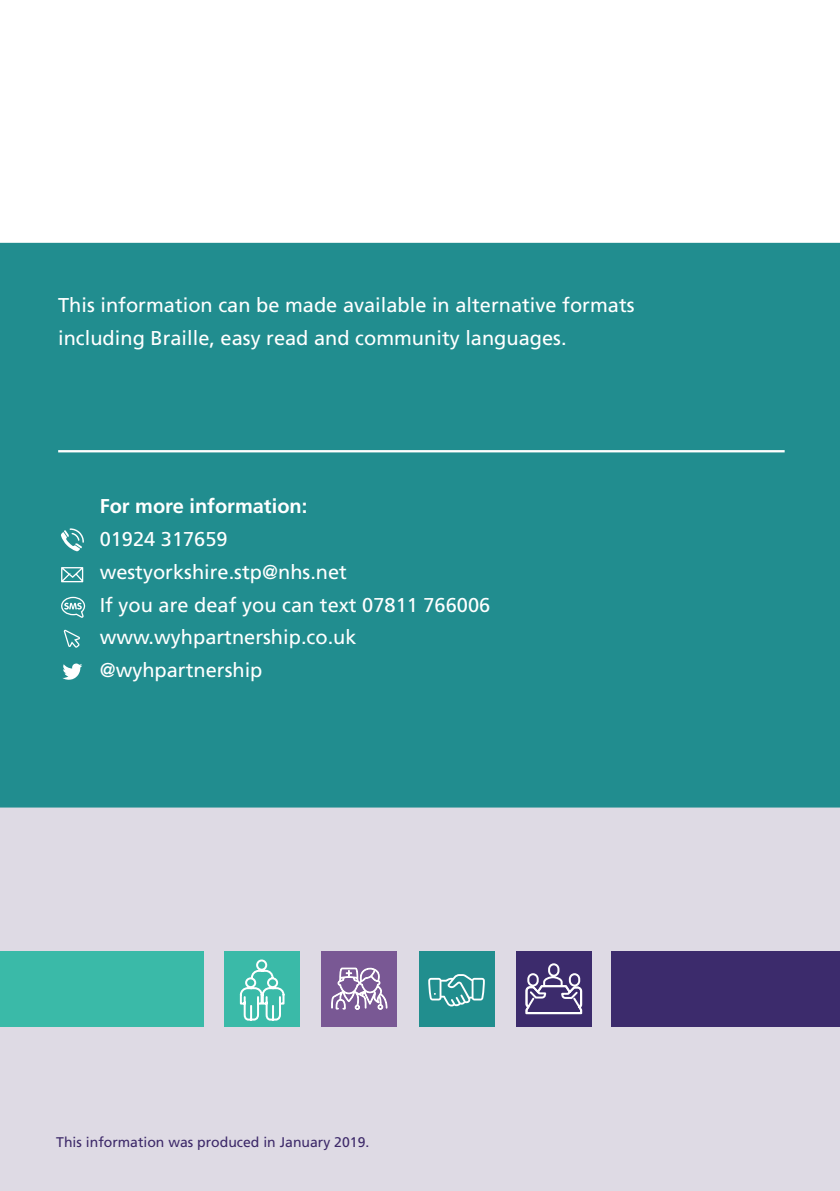
<style>
.page{position:relative;width:840px;height:1191px;background:#fff}
.page>*{position:absolute;margin:0;border:0;box-sizing:border-box;transform-origin:0 0}
.t1{font:20px/32.8px "Frutiger";color:#fff}
.t2{font:700 20px "Frutiger";color:#fff}
.t3{font:14px "Frutiger";color:#3d2969}
</style>
<div class="page">
<div style="left:0;top:807px;width:839px;height:384px;background:#dedae4"></div>
<div style="left:0;top:243px;width:839px;height:564px;background:#218d8f"></div>
<div style="left:515px;top:951px;width:76px;height:75px;background:#3c2b6c"></div>
<svg style="left:525px;top:963px;width:58px;height:52px"></svg>
<div style="left:418px;top:951px;width:76px;height:75px;background:#218e8e"></div>
<svg style="left:428px;top:974px;width:56px;height:32px"></svg>
<div style="left:321px;top:951px;width:76px;height:75px;background:#795894"></div>
<svg style="left:331px;top:967px;width:57px;height:43px"></svg>
<div style="left:224px;top:951px;width:76px;height:75px;background:#3abaa8"></div>
<svg style="left:239px;top:959px;width:46px;height:62px"></svg>
<div style="left:0;top:951px;width:203px;height:75px;background:#3abaa8"></div>
<div style="left:610px;top:951px;width:229px;height:75px;background:#3c2b6c"></div>
<svg style="left:61px;top:528px;width:23px;height:23px"></svg>
<hr style="left:58px;top:450px;width:726px;height:2px;background:#fff">
<svg style="left:64px;top:629px;width:16px;height:19px"></svg>
<svg style="left:61px;top:567px;width:22px;height:15px"></svg>
<svg style="left:60px;top:596px;width:25px;height:23px"></svg>
<svg style="left:62px;top:663px;width:20px;height:17px"></svg>
<p class="t1" style="left:58px;top:289px;width:577px">This information can be made available in alternative formats including Braille, easy read and community languages.</p>
<p class="t2" style="left:100px;top:495px;width:209px">For more information:</p>
<p class="t1" style="left:100px;top:522px;width:392px">01924 317659<br>westyorkshire.stp@nhs.net<br>If you are deaf you can text 07811 766006 www.wyhpartnership.co.uk @wyhpartnership</p>
<p class="t3" style="left:56px;top:1134px;width:314px">This information was produced in January 2019.</p>
</div>
